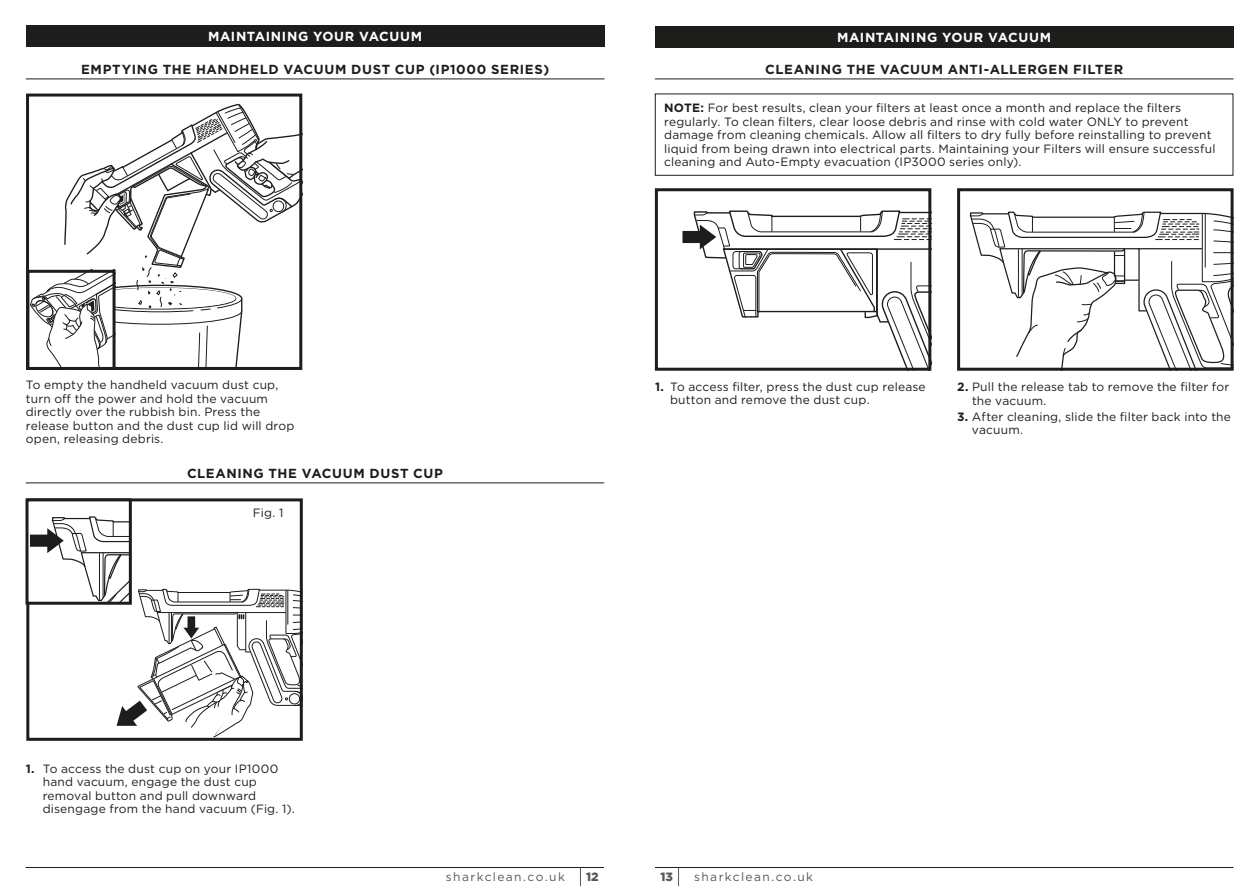
<style>
.page{position:relative;width:1259px;height:893px;background:#fff}
.page>*{position:absolute;margin:0;border:0;box-sizing:border-box;transform-origin:0 0}
.t1{font:700 13.2px "Gotham";letter-spacing:.05em;color:#1d1d1b}
.t2{font:700 13.2px "Gotham";letter-spacing:.045em;color:#fff}
.t3{font:12px/13.5px "Gotham";letter-spacing:.015em;color:#1d1d1b}
.t4{font:12px "Gotham";letter-spacing:.115em;color:#575756}
.t5{font:900 12px "Gotham";color:#575756}
.s1{font-weight:700}
</style>
<div class="page">
<hr style="left:655px;top:867px;width:578px;height:1px;background:#1d1d1b">
<svg style="left:678px;top:867px;width:1px;height:19px"></svg>
<hr style="left:26px;top:867px;width:578px;height:1px;background:#1d1d1b">
<svg style="left:580px;top:867px;width:1px;height:19px"></svg>
<div style="left:26px;top:26px;width:578px;height:21px;background:#1d1d1b"></div>
<div style="left:26px;top:498px;width:277px;height:243px;border:3px solid #1d1d1b"></div>
<hr style="left:26px;top:482px;width:578px;height:1px;background:#1d1d1b">
<div style="left:26px;top:498px;width:106px;height:107px;border:3px solid #1d1d1b"></div>
<svg style="left:30px;top:516px;width:273px;height:222px"></svg>
<hr style="left:26px;top:79px;width:578px;height:1px;background:#1d1d1b">
<div style="left:26px;top:94px;width:276px;height:276px;border:3px solid #1d1d1b"></div>
<svg style="left:29px;top:103px;width:273px;height:267px"></svg>
<div style="left:26px;top:270px;width:90px;height:100px;border:3px solid #1d1d1b"></div>
<div style="left:655px;top:26px;width:578px;height:22px;background:#1d1d1b"></div>
<hr style="left:655px;top:79px;width:578px;height:1px;background:#1d1d1b">
<div style="left:655px;top:94px;width:578px;height:82px;border:1px solid #1d1d1b"></div>
<svg style="left:969px;top:211px;width:260px;height:156px"></svg>
<div style="left:957px;top:188px;width:276px;height:183px;border:3px solid #1d1d1b"></div>
<div style="left:655px;top:188px;width:276px;height:183px;border:3px solid #1d1d1b"></div>
<svg style="left:682px;top:210px;width:249px;height:161px"></svg>
<p class="t2" style="left:208px;top:28px;width:216px">MAINTAINING YOUR VACUUM</p>
<p class="t1" style="left:81px;top:61px;width:470px">EMPTYING THE HANDHELD VACUUM DUST CUP (IP1000 SERIES)</p>
<p class="t3" style="left:26px;top:378px;width:270px">To empty the handheld vacuum dust cup, turn off the power and hold the vacuum directly over the rubbish bin. Press the release button and the dust cup lid will drop open, releasing debris.</p>
<p class="t1" style="left:187px;top:465px;width:257px">CLEANING THE VACUUM DUST CUP</p>
<p class="t3" style="left:253px;top:506px;width:32px">Fig. 1</p>
<p class="t3" style="left:43px;top:762px;width:253px;text-indent:-17px"><span class="s1">1.</span> To access the dust cup on your IP1000 hand vacuum, engage the dust cup removal button and pull downward disengage from the hand vacuum (Fig. 1).</p>
<p class="t2" style="left:837px;top:29px;width:216px">MAINTAINING YOUR VACUUM</p>
<p class="t1" style="left:765px;top:61px;width:359px">CLEANING THE VACUUM ANTI-ALLERGEN FILTER</p>
<p class="t3" style="left:664px;top:101px;width:553px"><span class="s1">NOTE:</span> For best results, clean your filters at least once a month and replace the filters regularly. To clean filters, clear loose debris and rinse with cold water ONLY to prevent damage from cleaning chemicals. Allow all filters to dry fully before reinstalling to prevent liquid from being drawn into electrical parts. Maintaining your Filters will ensure successful cleaning and Auto-Empty evacuation (IP3000 series only).</p>
<p class="t3" style="left:670px;top:379px;width:257px;text-indent:-15px"><span class="s1">1.</span> To access filter, press the dust cup release button and remove the dust cup.</p>
<p class="t3" style="left:972px;top:380px;width:259px;text-indent:-15px"><span class="s1">2.</span> Pull the release tab to remove the filter for the vacuum.</p>
<p class="t3" style="left:972px;top:409px;width:260px;text-indent:-15px"><span class="s1">3.</span> After cleaning, slide the filter back into the vacuum.</p>
<p class="t4" style="left:446px;top:869px;width:120px">sharkclean.co.uk</p>
<p class="t5" style="left:586px;top:869px;width:14px">12</p>
<p class="t5" style="left:660px;top:869px;width:14px">13</p>
<p class="t4" style="left:694px;top:869px;width:120px">sharkclean.co.uk</p>
</div>
